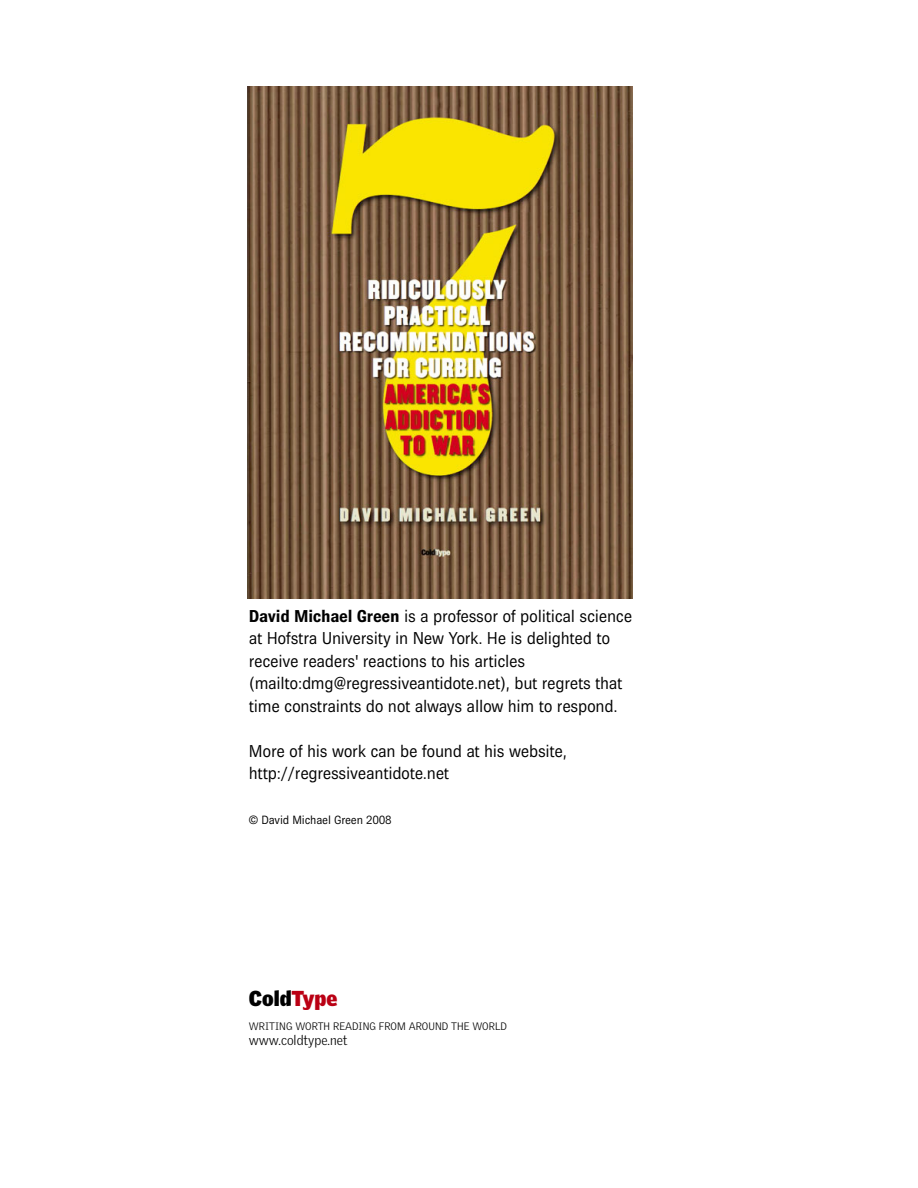
<style>
.page{position:relative;width:918px;height:1188px;background:#fff}
.page>*{position:absolute;margin:0;border:0;box-sizing:border-box;transform-origin:0 0}
.t1{font:900 21px "Griffith Gothic";color:#000}
.t2{font:300 17.25px/22.5px "Brown";letter-spacing:-.015em;color:#000}
.t3{font:300 13.5px "Griffith Gothic";color:#000}
.t4{font:300 12px "Brown";letter-spacing:-.01em;color:#000}
.t5{font:300 10.5px "Griffith Gothic";color:#000}
.s1{font-weight:700}
.s2{color:#ba0014}
</style>
<div class="page">
<img style="left:247px;top:86px;width:386px;height:512px">
<p class="t2" style="left:249px;top:606px;width:385px"><span class="s1">David Michael Green</span> is a professor of political science at Hofstra University in New York. He is delighted to receive readers' reactions to his articles (mailto:dmg@regressiveantidote.net), but regrets that time constraints do not always allow him to respond.</p>
<p class="t2" style="left:249px;top:741px;width:320px">More of his work can be found at his website, http://regressiveantidote.net</p>
<p class="t4" style="left:249px;top:816px;width:144px">© David Michael Green 2008</p>
<p class="t1" style="left:249px;top:990px;width:90px">Cold<span class="s2">Type</span></p>
<p class="t5" style="left:249px;top:1022px;width:260px">WRITING WORTH READING FROM AROUND THE WORLD</p>
<p class="t3" style="left:249px;top:1035px;width:100px">www.coldtype.net</p>
</div>
